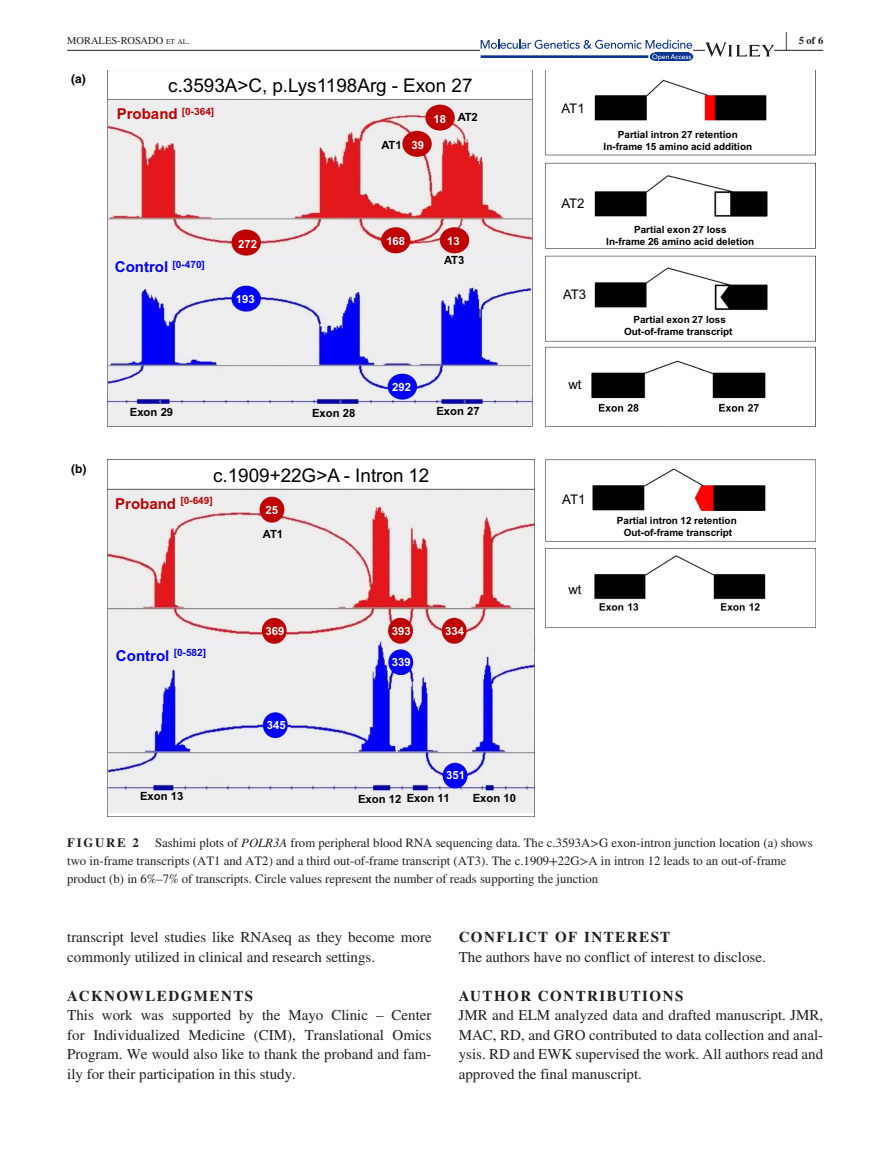
<style>
.page{position:relative;width:893px;height:1174px;background:#fff}
.page>*{position:absolute;margin:0;border:0;box-sizing:border-box;transform-origin:0 0}
.t1{font:700 25.95px "STIX";color:#231f20;scale:.36 1}
.t2{font:18.9px "Arial";color:#000}
.t3{font:15px/19.5px "STIX";color:#231f20;text-align:justify}
.t4{font:700 15px "STIX";letter-spacing:.1em;color:#231f20}
.t5{font:700 15px "Arial";color:#c00000}
.t6{font:700 15px "Arial";color:#00f}
.t7{font:13.2px "Arial";letter-spacing:-.015em;color:#000}
.t8{font:12.75px/18px "STIX";color:#231f20}
.t9{font:700 12.75px "STIX";letter-spacing:.14em;color:#231f20}
.t10{font:700 12px "Helvetica";color:#000}
.t11{font:700 11.25px "Arial";color:#000}
.t12{font:700 11.25px "Arial";letter-spacing:.005em;color:#fff}
.t13{font:10.5px "STIX";color:#231f20}
.t14{font:700 10.5px "STIX";color:#231f20}
.t15{font:700 9.9px/11.9px "Arial";color:#000;text-align:center}
.s1{font-size:7.35px}
.s2{font-style:italic}
</style>
<div class="page">
<hr style="left:67px;top:50px;width:756px;height:1px;background:#231f20">
<svg style="left:481px;top:39px;width:211px;height:22px"></svg>
<svg style="left:705px;top:42px;width:69px;height:15px"></svg>
<img style="left:108px;top:460px;width:707px;height:356px">
<img style="left:108px;top:70px;width:708px;height:357px">
<h1 class="t1" style="left:785px;top:26px;width:7px">|</h1>
<p class="t13" style="left:67px;top:33px;width:124px">MORALES-ROSADO <span class="s1">et al</span> .</p>
<p class="t14" style="left:799px;top:34px;width:26px">5 of 6</p>
<p class="t10" style="left:71px;top:71px;width:16px">(a)</p>
<p class="t2" style="left:168px;top:73px;width:306px">c.3593A&gt;C, p.Lys1198Arg - Exon 27</p>
<p class="t5" style="left:117px;top:104px;width:99px">Proband <sup>[0-364]</sup></p>
<p class="t11" style="left:381px;top:137px;width:22px">AT1</p>
<p class="t12" style="left:412px;top:137px;width:14px">39</p>
<p class="t12" style="left:433px;top:111px;width:14px">18</p>
<p class="t11" style="left:458px;top:109px;width:22px">AT2</p>
<p class="t6" style="left:115px;top:256px;width:92px">Control <sup>[0-470]</sup></p>
<p class="t12" style="left:238px;top:236px;width:20px">272</p>
<p class="t12" style="left:386px;top:233px;width:20px">168</p>
<p class="t12" style="left:447px;top:233px;width:14px">13</p>
<p class="t12" style="left:236px;top:291px;width:20px">193</p>
<p class="t11" style="left:444px;top:253px;width:22px">AT3</p>
<p class="t10" style="left:71px;top:461px;width:17px">(b)</p>
<p class="t12" style="left:392px;top:379px;width:20px">292</p>
<p class="t11" style="left:130px;top:404px;width:45px">Exon 29</p>
<p class="t11" style="left:312px;top:405px;width:45px">Exon 28</p>
<p class="t11" style="left:436px;top:404px;width:45px">Exon 27</p>
<p class="t2" style="left:213px;top:462px;width:218px">c.1909+22G&gt;A - Intron 12</p>
<p class="t5" style="left:115px;top:493px;width:99px">Proband <sup>[0-649]</sup></p>
<p class="t12" style="left:266px;top:502px;width:14px">25</p>
<p class="t11" style="left:263px;top:526px;width:22px">AT1</p>
<p class="t6" style="left:116px;top:645px;width:92px">Control <sup>[0-582]</sup></p>
<p class="t11" style="left:140px;top:788px;width:45px">Exon 13</p>
<p class="t12" style="left:265px;top:623px;width:20px">369</p>
<p class="t12" style="left:267px;top:717px;width:20px">345</p>
<p class="t12" style="left:392px;top:623px;width:20px">393</p>
<p class="t12" style="left:445px;top:623px;width:20px">334</p>
<p class="t12" style="left:392px;top:654px;width:20px">339</p>
<p class="t12" style="left:446px;top:767px;width:20px">351</p>
<p class="t11" style="left:358px;top:790px;width:93px">Exon 12 Exon 11</p>
<p class="t11" style="left:473px;top:789px;width:45px">Exon 10</p>
<p class="t7" style="left:561px;top:100px;width:25px">AT1</p>
<p class="t15" style="left:604px;top:128px;width:150px">Partial intron 27 retention<br>In-frame 15 amino acid addition</p>
<p class="t7" style="left:561px;top:194px;width:25px">AT2</p>
<p class="t7" style="left:563px;top:286px;width:25px">AT3</p>
<p class="t7" style="left:568px;top:375px;width:15px">wt</p>
<p class="t15" style="left:606px;top:224px;width:149px">Partial exon 27 loss<br>In-frame 26 amino acid deletion</p>
<p class="t15" style="left:624px;top:314px;width:110px">Partial exon 27 loss<br>Out-of-frame transcript</p>
<p class="t7" style="left:562px;top:490px;width:25px">AT1</p>
<p class="t7" style="left:568px;top:580px;width:15px">wt</p>
<p class="t15" style="left:617px;top:514px;width:121px">Partial intron 12 retention<br>Out-of-frame transcript</p>
<p class="t9" style="left:67px;top:835px;width:73px">FIGURE 2</p>
<p class="t8" style="left:67px;top:834px;width:747px;text-indent:88px">Sashimi plots of <span class="s2">POLR3A</span> from peripheral blood RNA sequencing data. The c.3593A&gt;G exon-intron junction location (a) shows two in-frame transcripts (AT1 and AT2) and a third out-of-frame transcript (AT3). The c.1909+22G&gt;A in intron 12 leads to an out-of-frame product (b) in 6%–7% of transcripts. Circle values represent the number of reads supporting the junction</p>
<p class="t3" style="left:67px;top:928px;width:366px">transcript level studies like RNAseq as they become more commonly utilized in clinical and research settings.</p>
<p class="t4" style="left:67px;top:986px;width:188px">ACKNOWLEDGMENTS</p>
<p class="t3" style="left:67px;top:1006px;width:366px">This work was supported by the Mayo Clinic – Center for Individualized Medicine (CIM), Translational Omics Program. We would also like to thank the proband and fam&shy;ily for their participation in this study.</p>
<p class="t4" style="left:459px;top:928px;width:213px">CONFLICT OF INTEREST</p>
<p class="t3" style="left:459px;top:947px;width:309px">The authors have no conflict of interest to disclose.</p>
<p class="t4" style="left:459px;top:986px;width:226px">AUTHOR CONTRIBUTIONS</p>
<p class="t3" style="left:459px;top:1006px;width:366px">JMR and ELM analyzed data and drafted manuscript. JMR, MAC, RD, and GRO contributed to data collection and anal&shy;ysis. RD and EWK supervised the work. All authors read and approved the final manuscript.</p>
</div>
